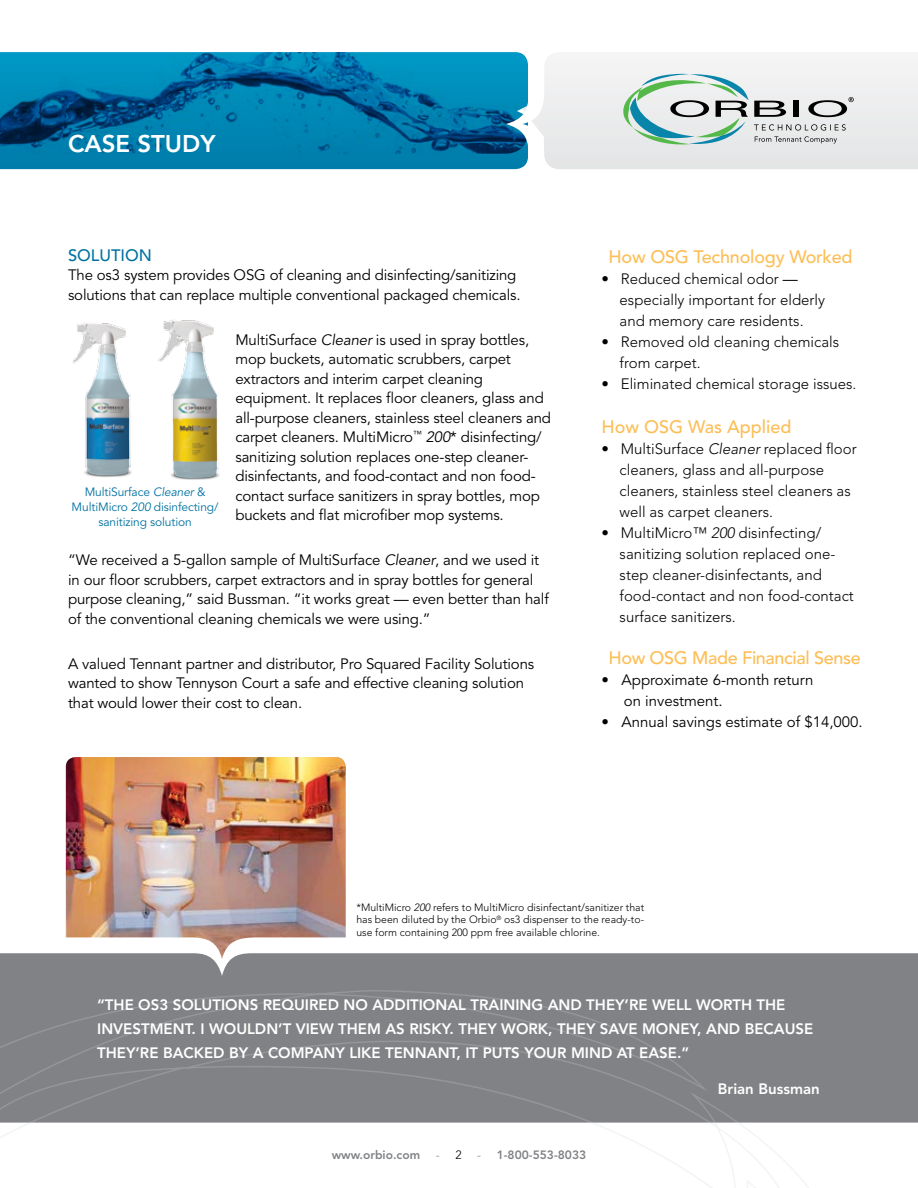
<style>
.page{position:relative;width:918px;height:1188px;background:#fff}
.page>*{position:absolute;margin:0;border:0;box-sizing:border-box;transform-origin:0 0}
.t1{font:800 24px "Avenir";color:#fff}
.t2{font:500 18px "Avenir";letter-spacing:-.01em;color:#fdbe56}
.t3{font:500 16.5px "Avenir";color:#0072a1}
.t4{font:15px/19.5px "Avenir";letter-spacing:-.01em;color:#000}
.t5{font:300 15px/21px "Avenir";color:#000}
.t6{font:800 15px/24px "Avenir";color:#fff}
.t7{font:12px/15px "Avenir";letter-spacing:-.01em;color:#0072a1;text-align:center}
.t8{font:800 12px "Avenir";color:#808285}
.t9{font:300 12px "Avenir";color:#808285}
.t10{font:300 10.5px/12.6px "Avenir";color:#000;text-align:justify}
.s1{font-style:italic}
.s2{font-weight:400}
.s3{color:#000}
.s4{font-weight:300}
</style>
<div class="page">
<img style="left:66px;top:757px;width:280px;height:180px">
<div style="left:0;top:976px;width:918px;height:147px;background:#808285"></div>
<div style="left:0;top:992px;width:269px;height:74px;background:#808285"></div>
<svg style="left:269px;top:989px;width:581px;height:199px"></svg>
<svg style="left:0;top:1066px;width:173px;height:72px"></svg>
<svg style="left:173px;top:1037px;width:566px;height:151px"></svg>
<svg style="left:0;top:937px;width:918px;height:39px"></svg>
<svg style="left:544px;top:55px;width:374px;height:114px"></svg>
<div style="left:0;top:154px;width:506px;height:15px;background:#007dab"></div>
<img style="left:0;top:52px;width:506px;height:102px">
<svg style="left:623px;top:74px;width:231px;height:70px"></svg>
<svg style="left:506px;top:52px;width:38px;height:118px"></svg>
<img style="left:158px;top:320px;width:62px;height:160px">
<img style="left:72px;top:322px;width:60px;height:155px">
<h1 class="t1" style="left:68px;top:129px;width:149px">CASE STUDY</h1>
<p class="t3" style="left:68px;top:246px;width:86px">SOLUTION</p>
<p class="t4" style="left:68px;top:266px;width:454px">The os3 system provides OSG of cleaning and disinfecting/sanitizing solutions that can replace multiple conventional packaged chemicals.</p>
<p class="t4" style="left:235px;top:330px;width:317px">MultiSurface <span class="s1">Cleaner</span> is used in spray bottles, mop buckets, automatic scrubbers, carpet extractors and interim carpet cleaning equipment. It replaces floor cleaners, glass and all-purpose cleaners, stainless steel cleaners and carpet cleaners. MultiMicro<sup>™</sup> <span class="s1">200</span>* disinfecting/ sanitizing solution replaces one-step cleaner&shy;disinfectants, and food-contact and non food&shy;contact surface sanitizers in spray bottles, mop buckets and flat microfiber mop systems.</p>
<p class="t4" style="left:68px;top:551px;width:482px">“We received a 5-gallon sample of MultiSurface <span class="s1">Cleaner</span>, and we used it in our floor scrubbers, carpet extractors and in spray bottles for general purpose cleaning,” said Bussman. “it works great — even better than half of the conventional cleaning chemicals we were using.”</p>
<p class="t4" style="left:68px;top:654px;width:468px">A valued Tennant partner and distributor, Pro Squared Facility Solutions wanted to show Tennyson Court a safe and effective cleaning solution that would lower their cost to clean.</p>
<p class="t7" style="left:72px;top:485px;width:148px">MultiSurface <span class="s1">Cleaner</span> &amp;<br>MultiMicro <span class="s1">200</span> disinfecting/ sanitizing solution</p>
<p class="t2" style="left:608px;top:247px;width:246px">How OSG Technology Worked</p>
<p class="t5" style="left:620px;top:269px;width:207px;text-indent:-18px">• Reduced chemical odor <span class="s2">— </span>especially important for elderly and memory care residents.</p>
<p class="t5" style="left:620px;top:332px;width:221px;text-indent:-18px">• Removed old cleaning chemicals from carpet.</p>
<p class="t5" style="left:602px;top:374px;width:256px">• Eliminated chemical storage issues.</p>
<p class="t2" style="left:602px;top:416px;width:191px">How OSG Was Applied</p>
<p class="t5" style="left:620px;top:438px;width:239px;text-indent:-18px">• MultiSurface <span class="s1">Cleaner</span> replaced floor cleaners, glass and all-purpose cleaners, stainless steel cleaners as well as carpet cleaners.</p>
<p class="t5" style="left:620px;top:522px;width:236px;text-indent:-18px">• MultiMicro™ <span class="s1">200</span> disinfecting/ sanitizing solution replaced one&shy;step cleaner-disinfectants, and food-contact and non food-contact surface sanitizers.</p>
<p class="t2" style="left:608px;top:648px;width:254px">How OSG Made Financial Sense</p>
<p class="t4" style="left:624px;top:670px;width:191px;line-height:21px;text-indent:-22px">• Approximate 6-month return on investment.</p>
<p class="t4" style="left:602px;top:713px;width:263px">• Annual savings estimate of $14,000.</p>
<p class="t10" style="left:356px;top:901px;width:289px">*MultiMicro <span class="s1">200</span> refers to MultiMicro disinfectant/sanitizer that has been diluted by the Orbio<sup>®</sup> os3 dispenser to the ready-to&shy;use form containing 200 ppm free available chlorine.</p>
<p class="t6" style="left:97px;top:992px;width:718px">“THE OS3 SOLUTIONS REQUIRED NO ADDITIONAL TRAINING AND THEY’RE WELL WORTH THE<br>INVESTMENT. I WOULDN’T VIEW THEM AS RISKY. THEY WORK, THEY SAVE MONEY, AND BECAUSE<br>THEY’RE BACKED BY A COMPANY LIKE TENNANT, IT PUTS YOUR MIND AT EASE.”</p>
<p class="t6" style="left:718px;top:1076px;width:103px">Brian Bussman</p>
<p class="t8" style="left:332px;top:1148px;width:90px">www.orbio.com</p>
<p class="t9" style="left:436px;top:1148px;width:27px">- <span class="s3">2</span></p>
<p class="t8" style="left:477px;top:1148px;width:111px"><span class="s4">-</span> 1-800-553-8033</p>
</div>
